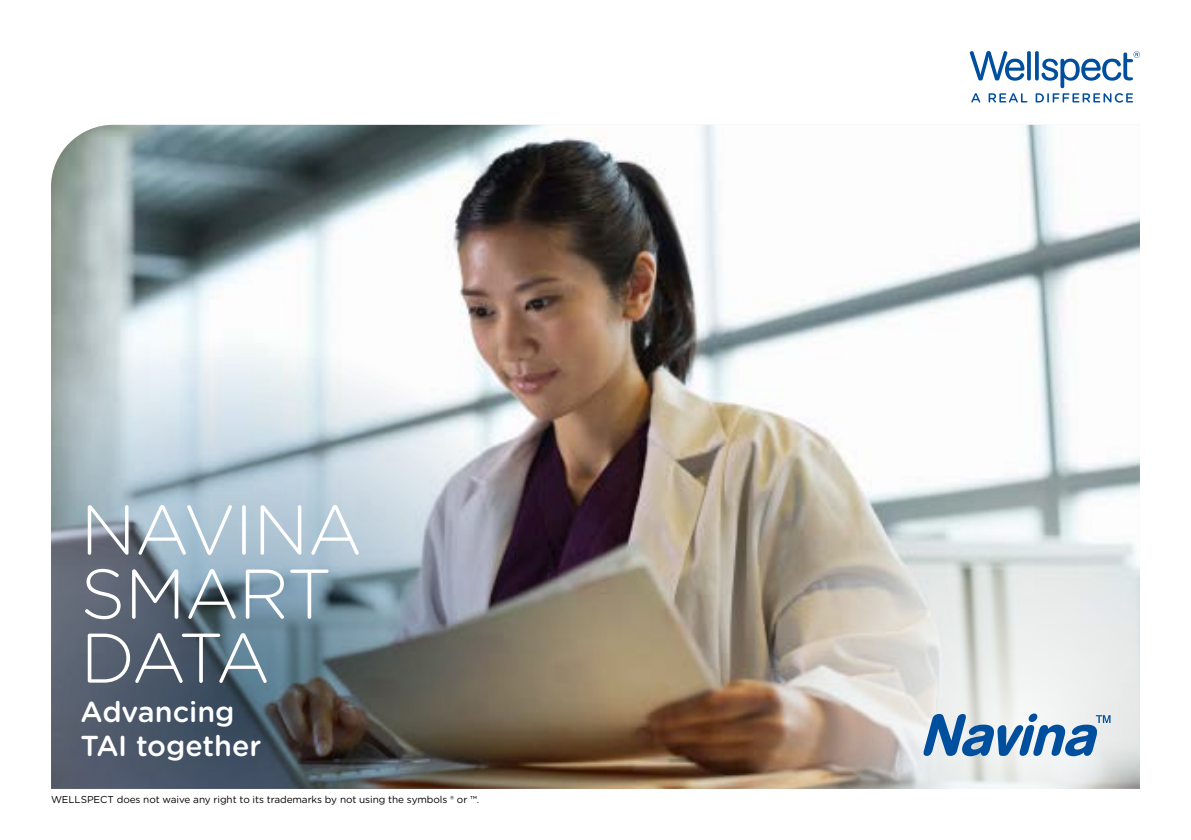
<style>
.page{position:relative;width:1191px;height:840px;background:#fff}
.page>*{position:absolute;margin:0;border:0;box-sizing:border-box;transform-origin:0 0}
.t1{font:300 70px/64px "Gotham Rounded";letter-spacing:-.02em;color:#fff}
.t2{font:500 28.8px/34.2px "Gotham Rounded";letter-spacing:-.005em;color:#fff}
.t3{font:10px "Gotham Rounded";letter-spacing:-.01em;color:#000}
</style>
<div class="page">
<img style="left:51px;top:125px;width:1089px;height:258px">
<img style="left:51px;top:240px;width:656px;height:548px">
<svg style="left:671px;top:383px;width:469px;height:406px"></svg>
<svg style="left:969px;top:51px;width:171px;height:52px"></svg>
<svg style="left:923px;top:713px;width:187px;height:42px"></svg>
<p class="t1" style="left:80px;top:494px;width:284px">NAVINA<br>SMART<br>DATA</p>
<p class="t2" style="left:80px;top:693px;width:182px">Advancing<br>TAI together</p>
<p class="t3" style="left:51px;top:791px;width:430px">WELLSPECT does not waive any right to its trademarks by not using the symbols ® or ™.</p>
</div>
